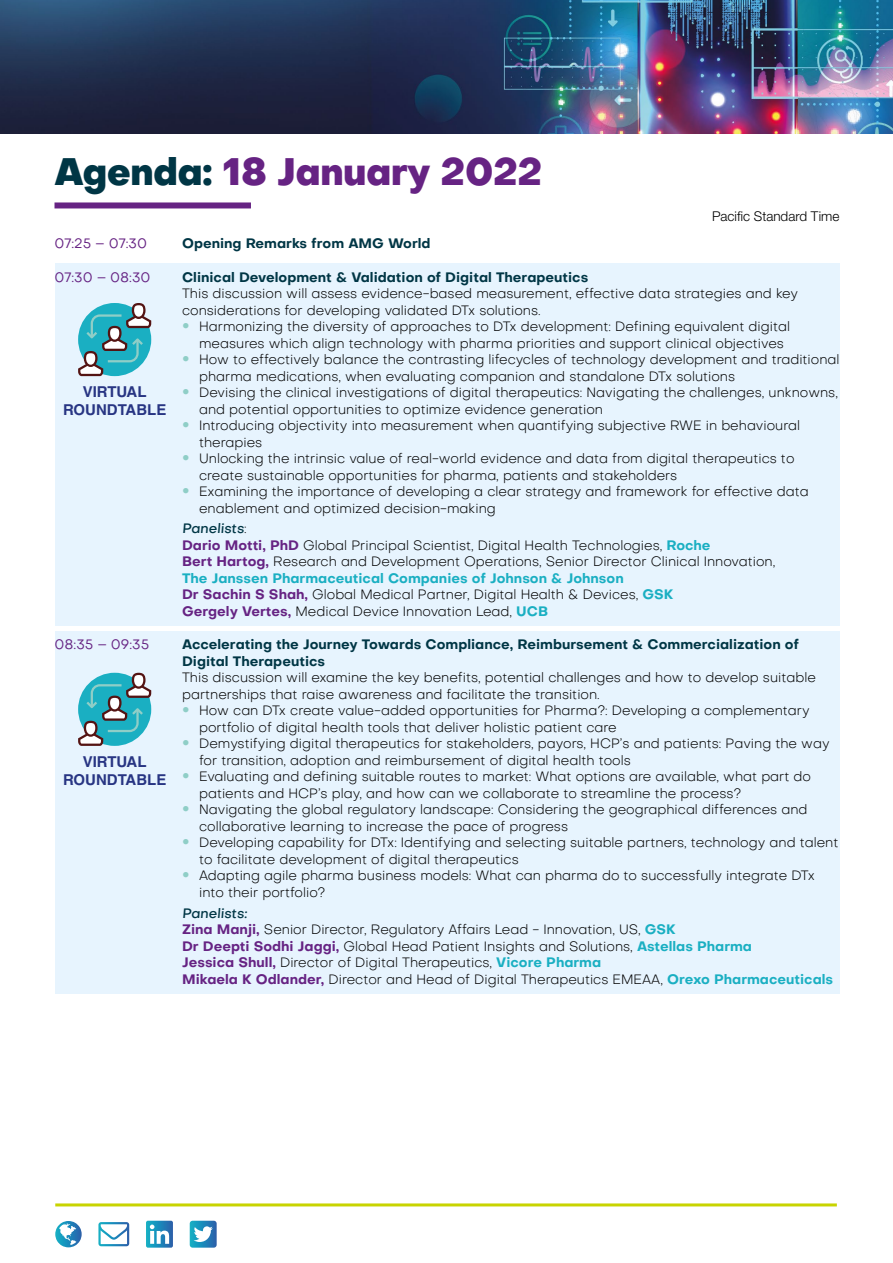
<style>
.page{position:relative;width:893px;height:1263px;background:#fff}
.page>*{position:absolute;margin:0;border:0;box-sizing:border-box;transform-origin:0 0}
.t1{font:800 37.5px "Objective";letter-spacing:-.02em;color:#662383}
.t2{font:700 15px/18px "Helvetica LT Std";color:#283583;text-align:center}
.t3{font:300 13.5px/16.5px "Objective";color:#000}
.t4{font:700 13.5px/16.5px "Objective";color:#003645}
.t5{font:13.5px "Objective";color:#662383}
.t6{font:300 13.5px "Helvetica Neue LT Std";color:#000}
.s1{color:#003645}
.s2{font-family:"Helvetica Neue LT Std";font-weight:400;font-size:15px;color:#8fcec7}
.s3{font-weight:500;color:#003645}
.s4{font-weight:700;color:#662383}
.s5{font-weight:700;color:#1aafc2}
</style>
<div class="page">
<img style="left:0;top:0;width:893px;height:134px">
<svg style="left:55px;top:1221px;width:27px;height:26px"></svg>
<svg style="left:146px;top:1221px;width:27px;height:26px"></svg>
<svg style="left:98px;top:1222px;width:31px;height:24px"></svg>
<svg style="left:190px;top:1221px;width:27px;height:26px"></svg>
<hr style="left:55px;top:1203px;width:782px;height:3px;background:#c8d400">
<div style="left:55px;top:202px;width:196px;height:6px;background:#662383"></div>
<div style="left:55px;top:263px;width:784px;height:28px;background:#e7f4fe"></div>
<div style="left:55px;top:280px;width:784px;height:44px;background:#e7f4fe"></div>
<div style="left:55px;top:312px;width:784px;height:45px;background:#e7f4fe"></div>
<div style="left:55px;top:345px;width:784px;height:45px;background:#e7f4fe"></div>
<div style="left:55px;top:378px;width:784px;height:45px;background:#e7f4fe"></div>
<div style="left:55px;top:411px;width:784px;height:45px;background:#e7f4fe"></div>
<div style="left:55px;top:444px;width:784px;height:45px;background:#e7f4fe"></div>
<div style="left:55px;top:477px;width:784px;height:45px;background:#e7f4fe"></div>
<div style="left:55px;top:515px;width:784px;height:28px;background:#e7f4fe"></div>
<div style="left:55px;top:531px;width:784px;height:28px;background:#e7f4fe"></div>
<div style="left:55px;top:548px;width:784px;height:44px;background:#e7f4fe"></div>
<div style="left:55px;top:581px;width:784px;height:28px;background:#e7f4fe"></div>
<div style="left:55px;top:597px;width:784px;height:28px;background:#e7f4fe"></div>
<div style="left:55px;top:631px;width:784px;height:44px;background:#e7f4fe"></div>
<div style="left:55px;top:664px;width:784px;height:44px;background:#e7f4fe"></div>
<div style="left:55px;top:696px;width:784px;height:45px;background:#e7f4fe"></div>
<div style="left:55px;top:729px;width:784px;height:45px;background:#e7f4fe"></div>
<div style="left:55px;top:762px;width:784px;height:45px;background:#e7f4fe"></div>
<div style="left:55px;top:795px;width:784px;height:45px;background:#e7f4fe"></div>
<div style="left:55px;top:828px;width:784px;height:45px;background:#e7f4fe"></div>
<div style="left:55px;top:861px;width:784px;height:45px;background:#e7f4fe"></div>
<div style="left:55px;top:899px;width:784px;height:28px;background:#e7f4fe"></div>
<div style="left:55px;top:915px;width:784px;height:29px;background:#e7f4fe"></div>
<div style="left:55px;top:932px;width:784px;height:28px;background:#e7f4fe"></div>
<div style="left:55px;top:948px;width:784px;height:29px;background:#e7f4fe"></div>
<div style="left:55px;top:965px;width:784px;height:28px;background:#e7f4fe"></div>
<svg style="left:78px;top:303px;width:73px;height:73px;background:#61b2be"></svg>
<svg style="left:78px;top:673px;width:73px;height:73px;background:#61b2be"></svg>
<h1 class="t1" style="left:55px;top:144px;width:489px"><span class="s1">Agenda:</span> 18 January 2022</h1>
<p class="t6" style="left:712px;top:208px;width:129px">Pacific Standard Time</p>
<p class="t5" style="left:55px;top:234px;width:94px">07:25 – 07:30</p>
<p class="t4" style="left:182px;top:235px;width:250px">Opening Remarks from AMG World</p>
<p class="t5" style="left:55px;top:268px;width:98px">07:30 – 08:30</p>
<p class="t4" style="left:182px;top:268px;width:408px">Clinical Development &amp; Validation of Digital Therapeutics</p>
<p class="t3" style="left:182px;top:285px;width:617px">This discussion will assess evidence-based measurement, effective data strategies and key considerations for developing validated DTx solutions.</p>
<p class="t3" style="left:199px;top:318px;width:592px;text-indent:-17px"><span class="s2">•</span> Harmonizing the diversity of approaches to DTx development: Defining equivalent digital measures which align technology with pharma priorities and support clinical objectives</p>
<p class="t3" style="left:199px;top:351px;width:642px;text-indent:-17px"><span class="s2">•</span> How to effectively balance the contrasting lifecycles of technology development and traditional pharma medications, when evaluating companion and standalone DTx solutions</p>
<p class="t3" style="left:199px;top:384px;width:640px;text-indent:-17px"><span class="s2">•</span> Devising the clinical investigations of digital therapeutics: Navigating the challenges, unknowns, and potential opportunities to optimize evidence generation</p>
<p class="t3" style="left:199px;top:417px;width:603px;text-indent:-17px"><span class="s2">•</span> Introducing objectivity into measurement when quantifying subjective RWE in behavioural therapies</p>
<p class="t3" style="left:199px;top:450px;width:597px;text-indent:-17px"><span class="s2">•</span> Unlocking the intrinsic value of real-world evidence and data from digital therapeutics to create sustainable opportunities for pharma, patients and stakeholders</p>
<p class="t3" style="left:199px;top:483px;width:611px;text-indent:-17px"><span class="s2">•</span> Examining the importance of developing a clear strategy and framework for effective data enablement and optimized decision-making</p>
<p class="t3" style="left:182px;top:520px;width:595px"><span class="s3">Panelists</span>:<br><span class="s4">Dario Motti, PhD</span> Global Principal Scientist, Digital Health Technologies, <span class="s5">Roche<br></span><span class="s4">Bert Hartog,</span> Research and Development Operations, Senior Director Clinical Innovation, <span class="s5">The Janssen Pharmaceutical Companies of Johnson &amp; Johnson<br></span><span class="s4">Dr Sachin S Shah,</span> Global Medical Partner, Digital Health &amp; Devices, <span class="s5">GSK<br></span><span class="s4">Gergely Vertes,</span> Medical Device Innovation Lead, <span class="s5">UCB</span></p>
<p class="t5" style="left:55px;top:636px;width:96px">08:35 – 09:35</p>
<p class="t4" style="left:182px;top:636px;width:618px">Accelerating the Journey Towards Compliance, Reimbursement &amp; Commercialization of<br>Digital Therapeutics</p>
<p class="t3" style="left:182px;top:669px;width:635px">This discussion will examine the key benefits, potential challenges and how to develop suitable partnerships that raise awareness and facilitate the transition.</p>
<p class="t3" style="left:199px;top:702px;width:612px;text-indent:-17px"><span class="s2">•</span> How can DTx create value-added opportunities for Pharma?: Developing a complementary portfolio of digital health tools that deliver holistic patient care</p>
<p class="t3" style="left:199px;top:735px;width:632px;text-indent:-17px"><span class="s2">•</span> Demystifying digital therapeutics for stakeholders, payors, HCP’s and patients: Paving the way for transition, adoption and reimbursement of digital health tools</p>
<p class="t3" style="left:199px;top:768px;width:613px;text-indent:-17px"><span class="s2">•</span> Evaluating and defining suitable routes to market: What options are available, what part do patients and HCP’s play, and how can we collaborate to streamline the process?</p>
<p class="t3" style="left:199px;top:801px;width:610px;text-indent:-17px"><span class="s2">•</span> Navigating the global regulatory landscape: Considering the geographical differences and collaborative learning to increase the pace of progress</p>
<p class="t3" style="left:199px;top:834px;width:641px;text-indent:-17px"><span class="s2">•</span> Developing capability for DTx: Identifying and selecting suitable partners, technology and talent to facilitate development of digital therapeutics</p>
<p class="t3" style="left:199px;top:867px;width:617px;text-indent:-17px"><span class="s2">•</span> Adapting agile pharma business models: What can pharma do to successfully integrate DTx into their portfolio?</p>
<p class="t3" style="left:182px;top:905px;width:653px"><span class="s3">Panelists:<br></span><span class="s4">Zina Manji,</span> Senior Director, Regulatory Affairs Lead - Innovation, US, <span class="s5">GSK<br></span><span class="s4">Dr Deepti Sodhi Jaggi,</span> Global Head Patient Insights and Solutions, <span class="s5">Astellas Pharma<br></span><span class="s4">Jessica Shull,</span> Director of Digital Therapeutics, <span class="s5">Vicore Pharma<br></span><span class="s4">Mikaela K Odlander,</span> Director and Head of Digital Therapeutics EMEAA, <span class="s5">Orexo Pharmaceuticals</span></p>
<p class="t2" style="left:63px;top:383px;width:105px">VIRTUAL<br>ROUNDTABLE</p>
<p class="t2" style="left:63px;top:752px;width:105px">VIRTUAL<br>ROUNDTABLE</p>
</div>
